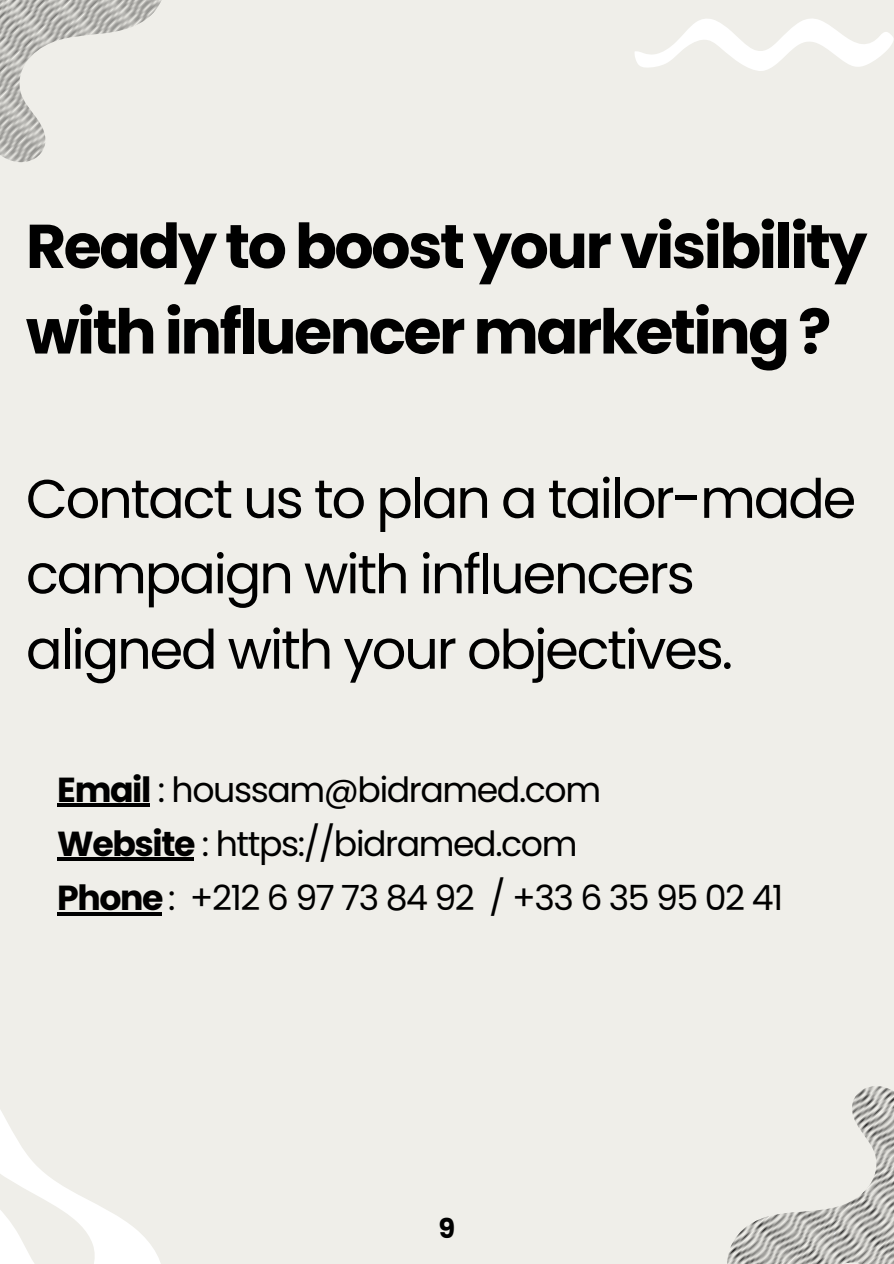
<style>
.page{position:relative;width:894px;height:1264px;background:#fff}
.page>*{position:absolute;margin:0;border:0;box-sizing:border-box;transform-origin:0 0}
.t1{font:700 61.65px/85.5px "Poppins";letter-spacing:-.04em;color:#000}
.t2{font:54.15px/75.3px "Poppins";letter-spacing:-.04em;color:#000}
.t3{font:34.65px "Poppins";letter-spacing:-.04em;color:#000}
.t4{font:700 27.15px "Poppins";color:#000}
.s1{font-weight:700}
</style>
<div class="page">
<div style="left:0;top:0;width:893px;height:1263px;background:#efeee9"></div>
<svg style="left:0;top:1110px;width:160px;height:153px"></svg>
<svg style="left:0;top:0;width:162px;height:163px"></svg>
<svg style="left:635px;top:18px;width:258px;height:53px"></svg>
<hr style="left:57px;top:803px;width:18px;height:4px;background:#000">
<hr style="left:75px;top:803px;width:75px;height:4px;background:#000">
<hr style="left:57px;top:857px;width:137px;height:4px;background:#000">
<svg style="left:57px;top:912px;width:105px;height:3px"></svg>
<svg style="left:727px;top:1086px;width:166px;height:177px"></svg>
<p class="t1" style="left:26px;top:204px;width:842px">Ready to boost your visibility with influencer marketing ?</p>
<h1 class="t2" style="left:26px;top:461px;width:831px">Contact us to plan a tailor-made campaign with influencers aligned with your objectives.</h1>
<h2 class="t3" style="left:57px;top:765px;width:545px"><span class="s1">Email</span> : houssam@bidramed.com</h2>
<p class="t3" style="left:57px;top:819px;width:521px"><span class="s1">Website</span> : https://bidramed.com</p>
<p class="t3" style="left:57px;top:873px;width:727px"><span class="s1">Phone</span> : +212 6 97 73 84 92 / +33 6 35 95 02 41</p>
<p class="t4" style="left:438px;top:1209px;width:18px">9</p>
</div>
